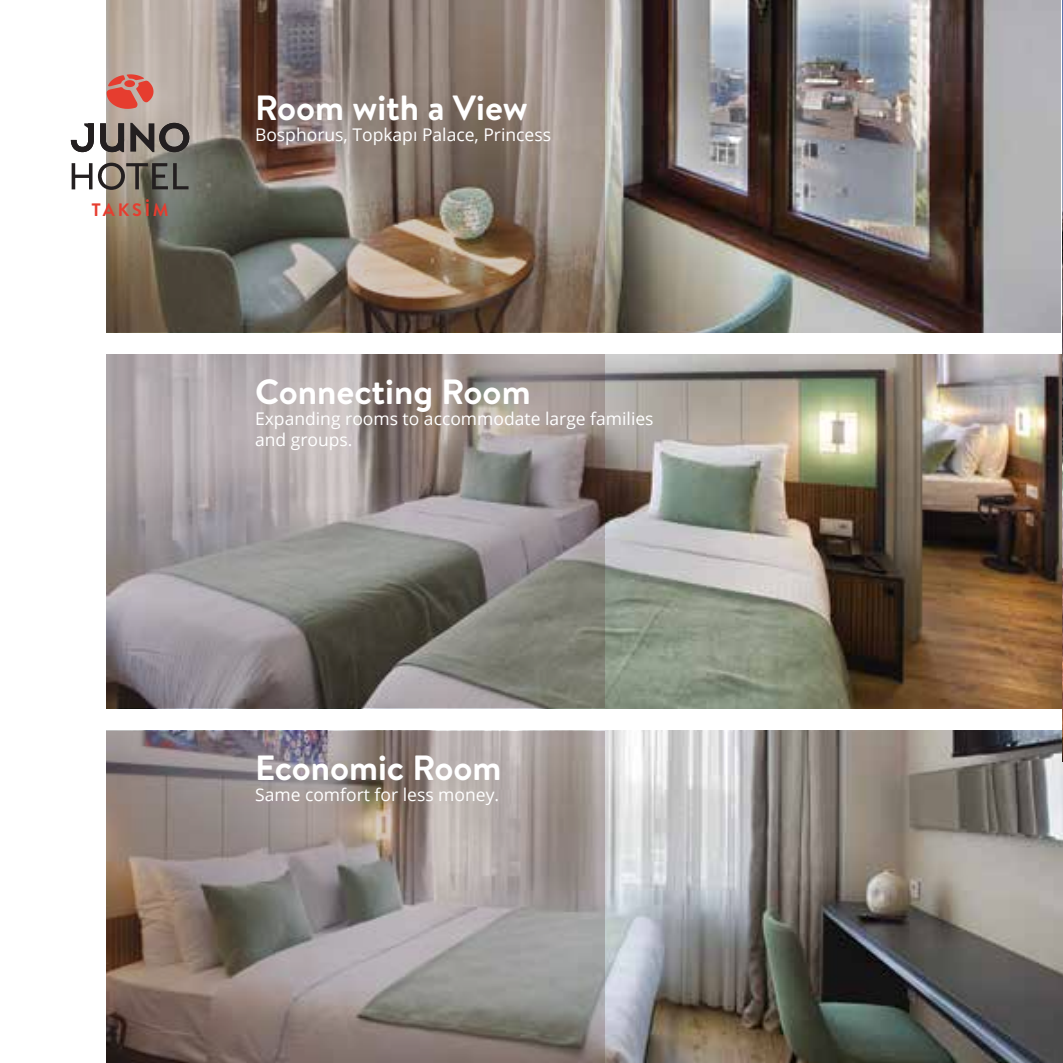
<style>
.page{position:relative;width:1063px;height:1063px;background:#fff}
.page>*{position:absolute;margin:0;border:0;box-sizing:border-box;transform-origin:0 0}
.t1{font:700 35px "Brandon Text";color:#fff}
.t2{font:700 18px "Brandon Text";letter-spacing:.155em;color:#e63d2f}
.t3{font:17.5px/21px "Open Sans";color:#fff}
</style>
<div class="page">
<img style="left:605px;top:731px;width:458px;height:332px">
<img style="left:605px;top:0;width:456px;height:332px">
<img style="left:605px;top:355px;width:457px;height:353px">
<img style="left:1062px;top:0;width:1px;height:761px">
<img style="left:106px;top:0;width:499px;height:332px">
<svg style="left:106px;top:355px;width:499px;height:353px;background:#938d8b"></svg>
<svg style="left:106px;top:731px;width:499px;height:332px;background:#928784"></svg>
<svg style="left:72px;top:163px;width:117px;height:27px"></svg>
<svg style="left:130px;top:123px;width:59px;height:29px;background:#6a645f"></svg>
<svg style="left:71px;top:123px;width:23px;height:29px"></svg>
<svg style="left:100px;top:123px;width:24px;height:29px"></svg>
<svg style="left:107px;top:74px;width:47px;height:35px;background:#d56d61"></svg>
<p class="t2" style="left:91px;top:198px;width:79px">TAKSİM</p>
<h1 class="t1" style="left:255px;top:84px;width:274px">Room with a View</h1>
<p class="t3" style="left:255px;top:124px;width:298px">Bosphorus, Topkapı Palace, Princess</p>
<h1 class="t1" style="left:255px;top:368px;width:277px">Connecting Room</h1>
<p class="t3" style="left:255px;top:408px;width:400px">Expanding rooms to accommodate large families and groups.</p>
<h1 class="t1" style="left:255px;top:744px;width:248px">Economic Room</h1>
<p class="t3" style="left:255px;top:784px;width:246px">Same comfort for less money.</p>
</div>
